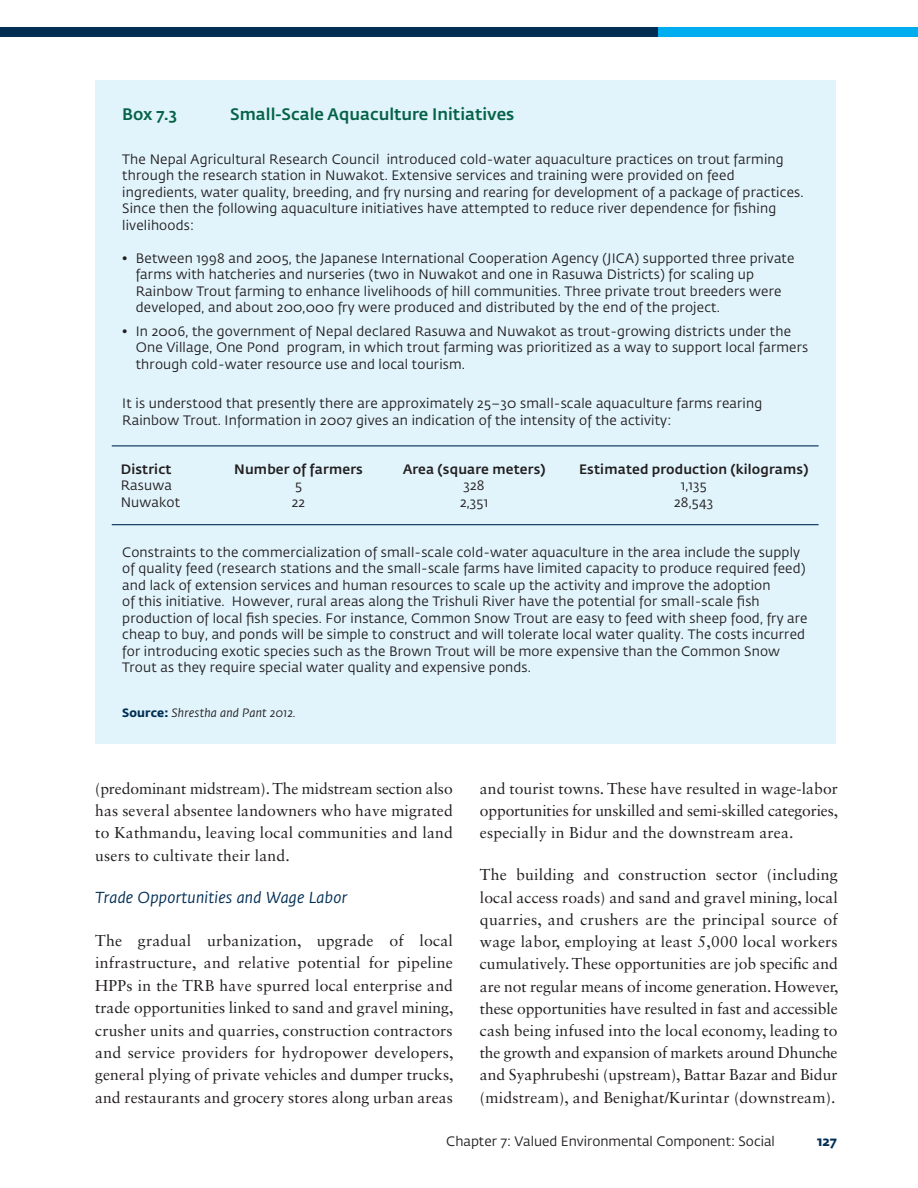
<style>
.page{position:relative;width:918px;height:1188px;background:#fff}
.page>*{position:absolute;margin:0;border:0;box-sizing:border-box;transform-origin:0 0}
.Box_Name{font:500 16.5px "Fedra Sans Std";color:#066347}
.Body_Text{font:15.75px/22.2px "Sabon LT Std";letter-spacing:.015em;color:#231f20;text-align:justify}
.Body_Text-2{font:italic 15.75px "Fedra Sans Std";letter-spacing:.015em;color:#002e54}
.Box_Body{font:13.5px/16.5px "Fedra Sans Std";letter-spacing:.015em;color:#231f20}
.Box_Body-2{font:500 13.5px "Fedra Sans Std";letter-spacing:.01em;color:#231f20}
.t1{font:700 13.5px "Fedra Sans Std";color:#002e54}
.Subtext_Source{font:italic 12px "Fedra Sans Std";letter-spacing:.015em;color:#231f20}
.s1{font-weight:700;font-style:normal;color:#002e54}
</style>
<div class="page">
<div style="left:0;top:27px;width:918px;height:9px;background:#002e52"></div>
<div style="left:659px;top:27px;width:259px;height:9px;background:#00aeef"></div>
<div style="left:95px;top:80px;width:741px;height:664px;background:#e1f4fc"></div>
<hr style="left:112px;top:445px;width:707px;height:1px;background:#002e54">
<hr style="left:112px;top:524px;width:707px;height:1px;background:#002e54">
<p class="Box_Name" style="left:122px;top:104px;width:57px">Box 7.3</p>
<p class="Box_Name" style="left:230px;top:104px;width:286px">Small-Scale Aquaculture Initiatives</p>
<p class="Box_Body" style="left:122px;top:151px;width:683px">The Nepal Agricultural Research Council introduced cold-water aquaculture practices on trout farming through the research station in Nuwakot. Extensive services and training were provided on feed ingredients, water quality, breeding, and fry nursing and rearing for development of a package of practices.<br>Since then the following aquaculture initiatives have attempted to reduce river dependence for fishing livelihoods:</p>
<p class="Box_Body" style="left:136px;top:250px;width:660px;text-indent:-14px">• Between 1998 and 2005, the Japanese International Cooperation Agency (JICA) supported three private farms with hatcheries and nurseries (two in Nuwakot and one in Rasuwa Districts) for scaling up Rainbow Trout farming to enhance livelihoods of hill communities. Three private trout breeders were developed, and about 200,000 fry were produced and distributed by the end of the project.</p>
<p class="Box_Body" style="left:136px;top:323px;width:674px;text-indent:-14px">• In 2006, the government of Nepal declared Rasuwa and Nuwakot as trout-growing districts under the<br>One Village, One Pond program, in which trout farming was prioritized as a way to support local farmers through cold-water resource use and local tourism.</p>
<p class="Box_Body" style="left:122px;top:395px;width:642px">It is understood that presently there are approximately 25–30 small-scale aquaculture farms rearing<br>Rainbow Trout. Information in 2007 gives an indication of the intensity of the activity:</p>
<p class="Box_Body-2" style="left:121px;top:461px;width:52px">District</p>
<p class="Box_Body" style="left:121px;top:477px;width:53px">Rasuwa</p>
<p class="Box_Body" style="left:121px;top:494px;width:61px">Nuwakot</p>
<p class="Box_Body-2" style="left:234px;top:461px;width:130px">Number of farmers</p>
<p class="Box_Body" style="left:295px;top:477px;width:8px">5</p>
<p class="Box_Body" style="left:292px;top:494px;width:15px">22</p>
<p class="Box_Body-2" style="left:403px;top:461px;width:144px">Area (square meters)</p>
<p class="Box_Body" style="left:464px;top:477px;width:23px">328</p>
<p class="Box_Body" style="left:460px;top:494px;width:30px">2,351</p>
<p class="Box_Body-2" style="left:579px;top:461px;width:231px">Estimated production (kilograms)</p>
<p class="Box_Body" style="left:681px;top:477px;width:27px">1,135</p>
<p class="Box_Body" style="left:674px;top:494px;width:41px">28,543</p>
<p class="Box_Body" style="left:122px;top:544px;width:687px">Constraints to the commercialization of small-scale cold-water aquaculture in the area include the supply of quality feed (research stations and the small-scale farms have limited capacity to produce required feed) and lack of extension services and human resources to scale up the activity and improve the adoption<br>of this initiative. However, rural areas along the Trishuli River have the potential for small-scale fish production of local fish species. For instance, Common Snow Trout are easy to feed with sheep food, fry are cheap to buy, and ponds will be simple to construct and will tolerate local water quality. The costs incurred for introducing exotic species such as the Brown Trout will be more expensive than the Common Snow Trout as they require special water quality and expensive ponds.</p>
<p class="Subtext_Source" style="left:122px;top:706px;width:175px"><span class="s1">Source:</span> Shrestha and Pant 2012.</p>
<p class="Body_Text" style="left:95px;top:777px;width:359px">(predominant midstream). The midstream section also has several absentee landowners who have migrated to Kathmandu, leaving local communities and land users to cultivate their land.</p>
<p class="Body_Text-2" style="left:95px;top:888px;width:254px">Trade Opportunities and Wage Labor</p>
<p class="Body_Text" style="left:95px;top:929px;width:360px">The gradual urbanization, upgrade of local infrastructure, and relative potential for pipeline HPPs in the TRB have spurred local enterprise and trade opportunities linked to sand and gravel mining, crusher units and quarries, construction contractors and service providers for hydropower developers, general plying of private vehicles and dumper trucks, and restaurants and grocery stores along urban areas</p>
<p class="Body_Text" style="left:480px;top:777px;width:360px">and tourist towns. These have resulted in wage-labor opportunities for unskilled and semi-skilled categories, especially in Bidur and the downstream area.</p>
<p class="Body_Text" style="left:480px;top:864px;width:360px">The building and construction sector (including local access roads) and sand and gravel mining, local quarries, and crushers are the principal source of wage labor, employing at least 5,000 local workers cumulatively. These opportunities are job specific and are not regular means of income generation. However, these opportunities have resulted in fast and accessible cash being infused into the local economy, leading to the growth and expansion of markets around Dhunche and Syaphrubeshi (upstream), Battar Bazar and Bidur (midstream), and Benighat/Kurintar (downstream).</p>
<p class="Box_Body" style="left:446px;top:1133px;width:330px">Chapter 7: Valued Environmental Component: Social</p>
<p class="t1" style="left:817px;top:1132px;width:21px">127</p>
</div>
